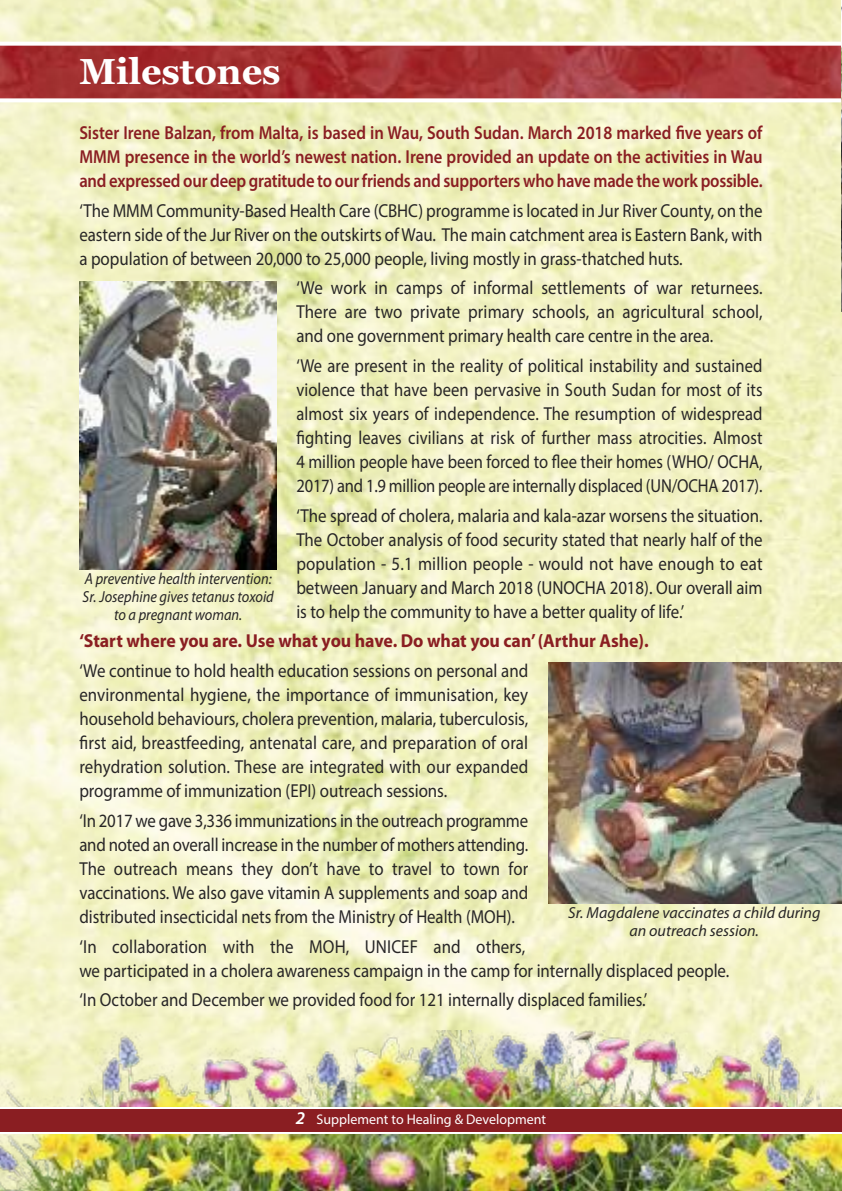
<style>
.page{position:relative;width:842px;height:1191px;background:#fff}
.page>*{position:absolute;margin:0;border:0;box-sizing:border-box;transform-origin:0 0}
.t1{font:700 36px "Georgia";letter-spacing:-.005em;color:#fff}
.t2{font:18.8px/24px "Myriad Pro";color:#272526;text-align:justify;scale:.9 1}
.t3{font:18.8px/24px "Myriad Pro";color:#272526;text-align:justify;scale:.88 1}
.t4{font:600 18.8px/24px "Myriad Pro";letter-spacing:-.01em;color:#8a1e22;text-align:justify;scale:.89 1}
.t5{font:700 18.8px "Myriad Pro";letter-spacing:-.005em;color:#8a1e22;scale:.95 1}
.t6{font:italic 16px/18px "Myriad Pro";color:#272526;text-align:center;scale:.9 1}
.t7{font:italic 16px/18px "Myriad Pro";color:#272526;text-align:center}
.t8{font:14px "Myriad Pro";color:#fff}
.s1{font-weight:600;font-style:italic;font-size:18px}
</style>
<div class="page">
<img style="left:0;top:0;width:842px;height:1030px">
<img style="left:0;top:1030px;width:842px;height:161px">
<img style="left:0;top:46px;width:841px;height:52px">
<img style="left:79px;top:281px;width:197px;height:289px">
<svg style="left:0;top:42px;width:841px;height:4px"></svg>
<svg style="left:0;top:98px;width:841px;height:4px"></svg>
<img style="left:548px;top:662px;width:294px;height:242px">
<div style="left:0;top:1107px;width:842px;height:26px;background:#8a1e22"></div>
<img style="left:841px;top:0;width:1px;height:312px">
<h1 class="t1" style="left:79px;top:50px;width:203px">Milestones</h1>
<p class="t4" style="left:79px;top:122px;width:769px">Sister Irene Balzan, from Malta, is based in Wau, South Sudan. March 2018 marked five years of MMM presence in the world’s newest nation. Irene provided an update on the activities in Wau and expressed our deep gratitude to our friends and supporters who have made the work possible.</p>
<p class="t2" style="left:79px;top:200px;width:761px">‘The MMM Community-Based Health Care (CBHC) programme is located in Jur River County, on the eastern side of the Jur River on the outskirts of Wau. The main catchment area is Eastern Bank, with a population of between 20,000 to 25,000 people, living mostly in grass-thatched huts.</p>
<p class="t2" style="left:296px;top:277px;width:519px">‘We work in camps of informal settlements of war returnees.<br>There are two private primary schools, an agricultural school, and one government primary health care centre in the area.</p>
<p class="t3" style="left:296px;top:355px;width:531px">‘We are present in the reality of political instability and sustained violence that have been pervasive in South Sudan for most of its almost six years of independence. The resumption of widespread fighting leaves civilians at risk of further mass atrocities. Almost 4 million people have been forced to flee their homes (WHO/ OCHA, 2017) and 1.9 million people are internally displaced (UN/OCHA 2017).</p>
<p class="t2" style="left:296px;top:505px;width:519px">‘The spread of cholera, malaria and kala-azar worsens the situation.<br>The October analysis of food security stated that nearly half of the population - 5.1 million people - would not have enough to eat between January and March 2018 (UNOCHA 2018). Our overall aim is to help the community to have a better quality of life.’</p>
<p class="t5" style="left:79px;top:634px;width:601px">‘Start where you are. Use what you have. Do what you can’(Arthur Ashe).</p>
<p class="t2" style="left:79px;top:660px;width:500px">‘We continue to hold health education sessions on personal and environmental hygiene, the importance of immunisation, key household behaviours, cholera prevention, malaria, tuberculosis, first aid, breastfeeding, antenatal care, and preparation of oral rehydration solution. These are integrated with our expanded programme of immunization (EPI) outreach sessions.</p>
<p class="t2" style="left:79px;top:810px;width:500px">‘In 2017 we gave 3,336 immunizations in the outreach programme and noted an overall increase in the number of mothers attending.<br>The outreach means they don’t have to travel to town for vaccinations. We also gave vitamin A supplements and soap and distributed insecticidal nets from the Ministry of Health (MOH).</p>
<p class="t2" style="left:79px;top:935px;width:724px">‘In collaboration with the MOH, UNICEF and others,<br>we participated in a cholera awareness campaign in the camp for internally displaced people.</p>
<p class="t2" style="left:79px;top:989px;width:632px">‘In October and December we provided food for 121 internally displaced families.’</p>
<p class="t6" style="left:83px;top:571px;width:214px">A preventive health intervention:<br>Sr. Josephine gives tetanus toxoid to a pregnant woman.</p>
<p class="t7" style="left:568px;top:905px;width:254px">Sr. Magdalene vaccinates a child during an outreach session.</p>
<p class="t8" style="left:296px;top:1114px;width:252px"><span class="s1">2</span> Supplement to Healing &amp; Development</p>
</div>
